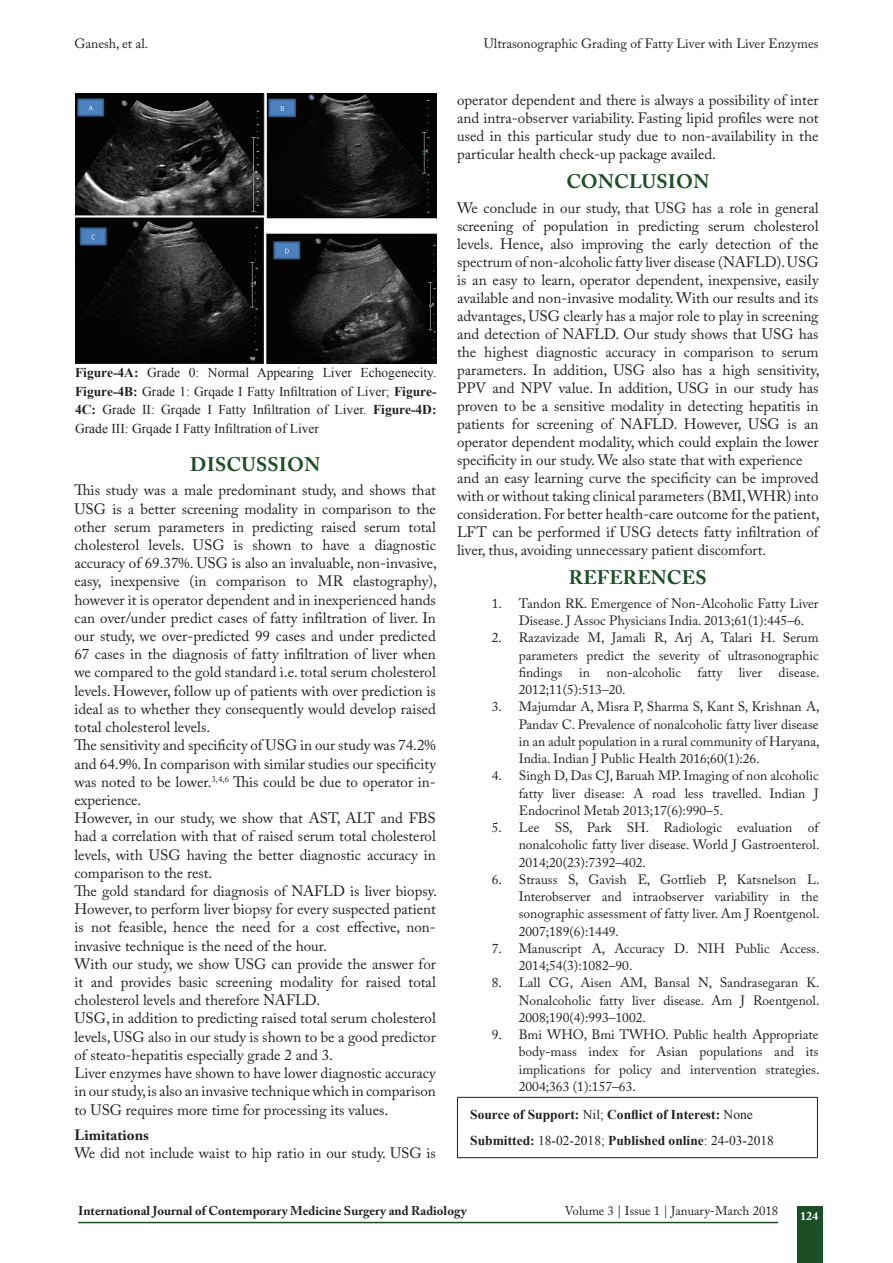
<style>
.page{position:relative;width:893px;height:1263px;background:#fff}
.page>*{position:absolute;margin:0;border:0;box-sizing:border-box;transform-origin:0 0}
.t1{font:700 19.5px "Adobe Caslon Pro";letter-spacing:.015em;color:#1c4f26}
.TX_New{font:15px/18.1px "Adobe Caslon Pro";color:#231f20;text-align:justify}
.t2{font:700 15px "Adobe Caslon Pro";color:#231f20}
.t3{font:13.5px/17.2px "Adobe Caslon Pro";color:#231f20;text-align:justify}
.SOS_New{font:13.5px/18.8px "Times New Roman";color:#231f20;text-align:justify}
.SOS_New-2{font:700 13.5px "Times New Roman";color:#231f20}
.t4{font:700 12.75px "Adobe Caslon Pro";color:#231f20}
.t5{font:12.75px "Adobe Caslon Pro";color:#231f20}
.t6{font:700 12px "Adobe Caslon Pro";color:#fff}
.s1{font-weight:700}
.s2{font-weight:400}
</style>
<div class="page">
<div style="left:797px;top:1207px;width:25px;height:56px;background:#1c4f26"></div>
<hr style="left:78px;top:1222px;width:700px;height:1px;background:#1c4f26">
<hr style="left:457px;top:1097px;width:361px;height:1px;background:#231f20">
<hr style="left:457px;top:1098px;width:1px;height:59px;background:#231f20">
<hr style="left:817px;top:1098px;width:1px;height:59px;background:#231f20">
<hr style="left:457px;top:1157px;width:361px;height:1px;background:#231f20">
<img style="left:75px;top:94px;width:361px;height:270px">
<p class="t3" style="left:74px;top:35px;width:75px">Ganesh, et al.</p>
<p class="t3" style="left:484px;top:35px;width:336px">Ultrasonographic Grading of Fatty Liver with Liver Enzymes</p>
<p class="SOS_New" style="left:75px;top:363px;width:363px"><span class="s1">Figure-4A:</span> Grade 0: Normal Appearing Liver Echogenecity.<br><span class="s1">Figure-4B:</span> Grade 1: Grqade I Fatty Infiltration of Liver; <span class="s1">Figure-4C:</span> Grade II: Grqade I Fatty Infiltration of Liver. <span class="s1">Figure-4D:<br></span>Grade III: Grqade I Fatty Infiltration of Liver</p>
<h1 class="t1" style="left:190px;top:453px;width:132px">DISCUSSION</h1>
<p class="TX_New" style="left:74px;top:481px;width:364px">This study was a male predominant study, and shows that USG is a better screening modality in comparison to the other serum parameters in predicting raised serum total cholesterol levels. USG is shown to have a diagnostic accuracy of 69.37%. USG is also an invaluable, non-invasive, easy, inexpensive (in comparison to MR elastography), however it is operator dependent and in inexperienced hands can over/under predict cases of fatty infiltration of liver. In our study, we over-predicted 99 cases and under predicted 67 cases in the diagnosis of fatty infiltration of liver when we compared to the gold standard i.e. total serum cholesterol levels. However, follow up of patients with over prediction is ideal as to whether they consequently would develop raised total cholesterol levels.</p>
<p class="TX_New" style="left:74px;top:736px;width:363px">The sensitivity and specificity of USG in our study was 74.2% and 64.9%. In comparison with similar studies our specificity was noted to be lower.<sup>3,4,6</sup> This could be due to operator in&shy;experience.</p>
<p class="TX_New" style="left:74px;top:809px;width:363px">However, in our study, we show that AST, ALT and FBS had a correlation with that of raised serum total cholesterol levels, with USG having the better diagnostic accuracy in comparison to the rest.</p>
<p class="TX_New" style="left:74px;top:882px;width:364px">The gold standard for diagnosis of NAFLD is liver biopsy.<br>However, to perform liver biopsy for every suspected patient is not feasible, hence the need for a cost effective, non&shy;invasive technique is the need of the hour.</p>
<p class="TX_New" style="left:74px;top:954px;width:363px">With our study, we show USG can provide the answer for it and provides basic screening modality for raised total cholesterol levels and therefore NAFLD.</p>
<p class="TX_New" style="left:74px;top:1009px;width:363px">USG, in addition to predicting raised total serum cholesterol levels, USG also in our study is shown to be a good predictor of steato-hepatitis especially grade 2 and 3.</p>
<p class="TX_New" style="left:74px;top:1064px;width:363px">Liver enzymes have shown to have lower diagnostic accuracy in our study, is also an invasive technique which in comparison to USG requires more time for processing its values.</p>
<h2 class="t2" style="left:74px;top:1126px;width:76px">Limitations</h2>
<p class="TX_New" style="left:74px;top:1144px;width:363px">We did not include waist to hip ratio in our study. USG is</p>
<p class="TX_New" style="left:457px;top:90px;width:363px">operator dependent and there is always a possibility of inter and intra-observer variability. Fasting lipid profiles were not used in this particular study due to non-availability in the particular health check-up package availed.</p>
<h1 class="t1" style="left:566px;top:170px;width:144px">CONCLUSION</h1>
<p class="TX_New" style="left:457px;top:198px;width:364px">We conclude in our study, that USG has a role in general screening of population in predicting serum cholesterol levels. Hence, also improving the early detection of the spectrum of non-alcoholic fatty liver disease (NAFLD). USG is an easy to learn, operator dependent, inexpensive, easily available and non-invasive modality. With our results and its advantages, USG clearly has a major role to play in screening and detection of NAFLD. Our study shows that USG has the highest diagnostic accuracy in comparison to serum parameters. In addition, USG also has a high sensitivity, PPV and NPV value. In addition, USG in our study has proven to be a sensitive modality in detecting hepatitis in patients for screening of NAFLD. However, USG is an operator dependent modality, which could explain the lower specificity in our study. We also state that with experience</p>
<p class="TX_New" style="left:457px;top:468px;width:364px">and an easy learning curve the specificity can be improved with or without taking clinical parameters (BMI, WHR) into consideration. For better health-care outcome for the patient, LFT can be performed if USG detects fatty infiltration of liver, thus, avoiding unnecessary patient discomfort.</p>
<h1 class="t1" style="left:569px;top:566px;width:139px">REFERENCES</h1>
<p class="t3" style="left:519px;top:595px;width:301px;text-indent:-27px">1. Tandon RK. Emergence of Non-Alcoholic Fatty Liver<br>Disease. J Assoc Physicians India. 2013;61(1):445–6.</p>
<p class="t3" style="left:519px;top:629px;width:302px;text-indent:-27px">2. Razavizade M, Jamali R, Arj A, Talari H. Serum parameters predict the severity of ultrasonographic findings in non-alcoholic fatty liver disease.<br>2012;11(5):513–20.</p>
<p class="t3" style="left:519px;top:698px;width:302px;text-indent:-27px">3. Majumdar A, Misra P, Sharma S, Kant S, Krishnan A, Pandav C. Prevalence of nonalcoholic fatty liver disease in an adult population in a rural community of Haryana, India. Indian J Public Health 2016;60(1):26.</p>
<p class="t3" style="left:519px;top:767px;width:301px;text-indent:-27px">4. Singh D, Das CJ, Baruah MP. Imaging of non alcoholic fatty liver disease: A road less travelled. Indian J Endocrinol Metab 2013;17(6):990–5.</p>
<p class="t3" style="left:519px;top:819px;width:302px;text-indent:-27px">5. Lee SS, Park SH. Radiologic evaluation of nonalcoholic fatty liver disease. World J Gastroenterol.<br>2014;20(23):7392–402.</p>
<p class="t3" style="left:519px;top:871px;width:302px;text-indent:-27px">6. Strauss S, Gavish E, Gottlieb P, Katsnelson L.<br>Interobserver and intraobserver variability in the sonographic assessment of fatty liver. Am J Roentgenol.<br>2007;189(6):1449.</p>
<p class="t3" style="left:519px;top:940px;width:302px;text-indent:-27px">7. Manuscript A, Accuracy D. NIH Public Access.<br>2014;54(3):1082–90.</p>
<p class="t3" style="left:519px;top:974px;width:302px;text-indent:-27px">8. Lall CG, Aisen AM, Bansal N, Sandrasegaran K.<br>Nonalcoholic fatty liver disease. Am J Roentgenol.<br>2008;190(4):993–1002.</p>
<p class="t3" style="left:519px;top:1026px;width:302px;text-indent:-27px">9. Bmi WHO, Bmi TWHO. Public health Appropriate body-mass index for Asian populations and its implications for policy and intervention strategies.<br>2004;363 (1):157–63.</p>
<p class="SOS_New-2" style="left:470px;top:1105px;width:284px">Source of Support: <span class="s2">Nil;</span> Conflict of Interest: <span class="s2">None</span></p>
<p class="SOS_New-2" style="left:470px;top:1131px;width:305px">Submitted: <span class="s2">18-02-2018;</span> Published online<span class="s2">: 24-03-2018</span></p>
<p class="t4" style="left:78px;top:1203px;width:390px">International Journal of Contemporary Medicine Surgery and Radiology</p>
<p class="t5" style="left:565px;top:1203px;width:215px">Volume 3 | Issue 1 | January-March 2018</p>
<p class="t6" style="left:800px;top:1209px;width:19px">124</p>
</div>
